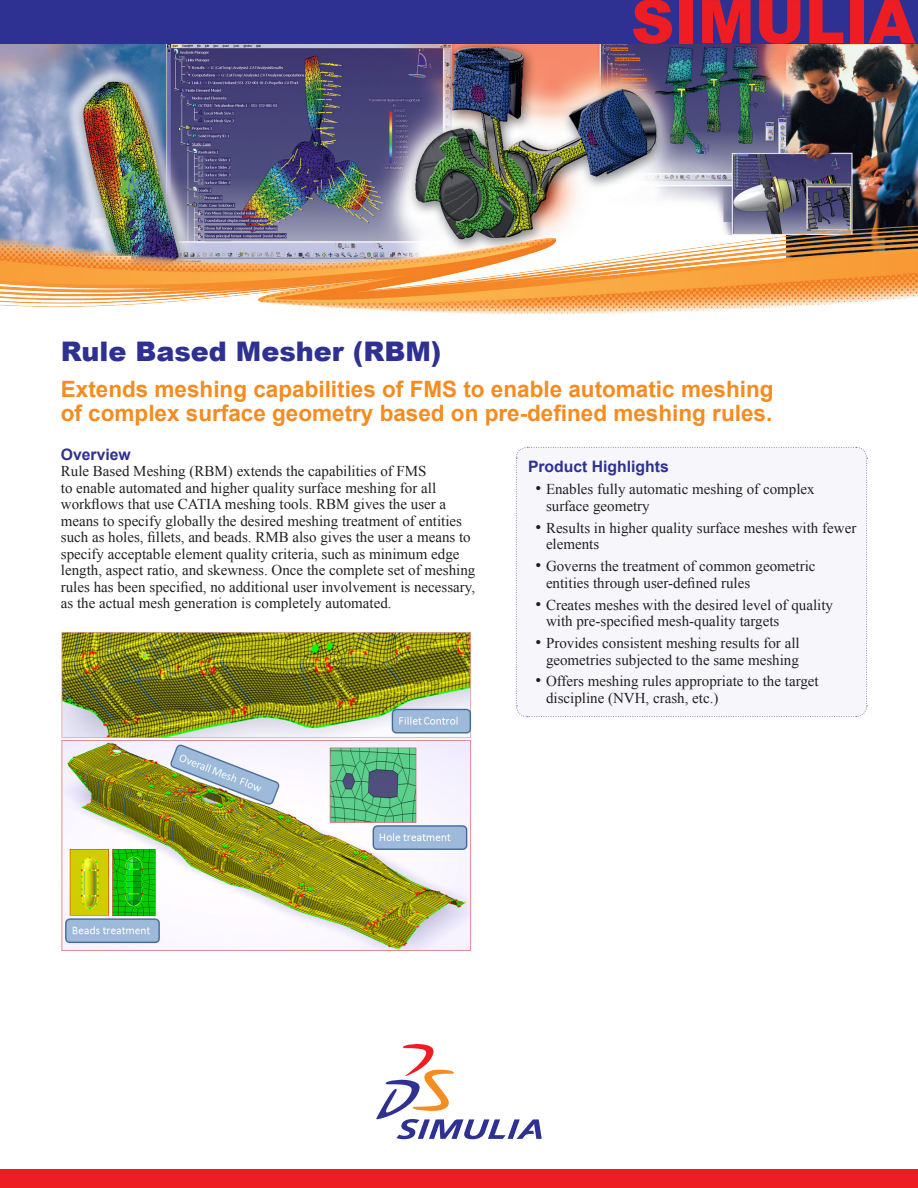
<style>
.page{position:relative;width:918px;height:1188px;background:#fff}
.page>*{position:absolute;margin:0;border:0;box-sizing:border-box;transform-origin:0 0}
.t1{font:900 60.15px "Arial";color:#ee1d23}
.t2{font:900 27px "Arial";color:#2e3092}
.t3{font:700 22.5px/24px "Arial";color:#f68b1f}
.t4{font:700 15.75px "Arial";color:#2e3092}
.Bullets_serif{font:15px/16.5px "Times New Roman";color:#231f20}
.s1{font-family:"Arial";font-size:16.5px}
</style>
<div class="page">
<img style="left:0;top:43px;width:918px;height:139px">
<svg style="left:516px;top:447px;width:352px;height:270px"></svg>
<svg style="left:376px;top:1044px;width:166px;height:95px"></svg>
<div style="left:0;top:1170px;width:918px;height:18px;background:#ee1d23"></div>
<div style="left:0;top:0;width:918px;height:43px;background:#2e3092"></div>
<img style="left:0;top:182px;width:918px;height:132px">
<img style="left:61px;top:631px;width:410px;height:319px">
<p class="t2" style="left:61px;top:332px;width:382px">Rule Based Mesher (RBM)</p>
<h1 class="t1" style="left:631px;top:-22px;width:286px">SIMULIA</h1>
<p class="t3" style="left:61px;top:378px;width:714px">Extends meshing capabilities of FMS to enable automatic meshing of complex surface geometry based on pre-defined meshing rules.</p>
<p class="t4" style="left:528px;top:456px;width:142px">Product Highlights</p>
<p class="Bullets_serif" style="left:546px;top:481px;width:270px;text-indent:-10px"><span class="s1">•</span> Enables fully automatic meshing of complex surface geometry</p>
<p class="Bullets_serif" style="left:546px;top:519px;width:312px;text-indent:-10px"><span class="s1">•</span> Results in higher quality surface meshes with fewer elements</p>
<p class="Bullets_serif" style="left:546px;top:558px;width:271px;text-indent:-10px"><span class="s1">•</span> Governs the treatment of common geometric entities through user-defined rules</p>
<p class="Bullets_serif" style="left:546px;top:596px;width:289px;text-indent:-10px"><span class="s1">•</span> Creates meshes with the desired level of quality with pre-specified mesh-quality targets</p>
<p class="Bullets_serif" style="left:536px;top:635px;width:266px;text-align:right"><span class="s1">•</span> Provides consistent meshing results for all geometries subjected to the same meshing</p>
<p class="Bullets_serif" style="left:546px;top:673px;width:274px;text-indent:-10px"><span class="s1">•</span> Offers meshing rules appropriate to the target discipline (NVH, crash, etc.)</p>
<p class="t4" style="left:61px;top:444px;width:72px">Overview</p>
<p class="Bullets_serif" style="left:61px;top:463px;width:416px">Rule Based Meshing (RBM) extends the capabilities of FMS<br>to enable automated and higher quality surface meshing for all workflows that use CATIA meshing tools. RBM gives the user a means to specify globally the desired meshing treatment of entities such as holes, fillets, and beads. RMB also gives the user a means to specify acceptable element quality criteria, such as minimum edge length, aspect ratio, and skewness. Once the complete set of meshing rules has been specified, no additional user involvement is necessary, as the actual mesh generation is completely automated.</p>
</div>
